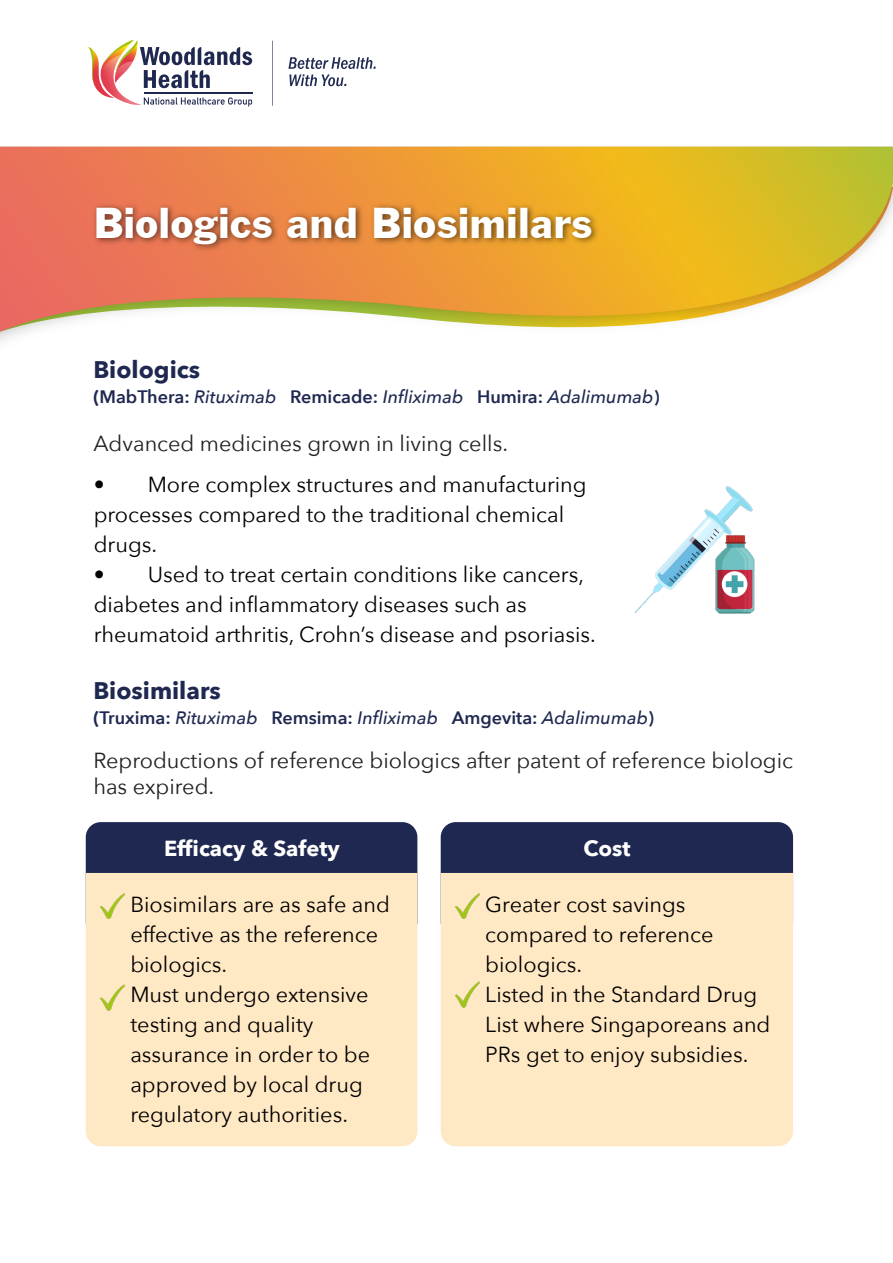
<style>
.page{position:relative;width:893px;height:1263px;background:#fff}
.page>*{position:absolute;margin:0;border:0;box-sizing:border-box;transform-origin:0 0}
.t1{font:45px "Franklin Gothic";color:#fff}
.t2{font:700 24px "Avenir Next";color:#1f2850}
.t3{font:21.75px/30px "Avenir Next";color:#000}
.t4{font:21.75px/26.1px "Avenir Next";color:#231f20}
.t5{font:700 21.75px "Avenir Next";color:#fff}
.t6{font:italic 500 18px "Avenir Next";color:#1f2850}
.s1{font-weight:700;font-style:normal}
.s2{font-weight:600;font-style:normal}
</style>
<div class="page">
<svg style="left:272px;top:41px;width:1px;height:65px"></svg>
<svg style="left:288px;top:57px;width:88px;height:29px"></svg>
<svg style="left:88px;top:40px;width:164px;height:67px"></svg>
<hr style="left:144px;top:92px;width:108px;height:1px;background:#1f284f">
<svg style="left:0;top:147px;width:893px;height:195px"></svg>
<img style="left:86px;top:192px;width:530px;height:67px">
<img style="left:635px;top:486px;width:120px;height:128px">
<div style="left:86px;top:822px;width:331px;height:115px;background:#1f2850;border-radius:15px"></div>
<div style="left:86px;top:873px;width:331px;height:273px;background:#ffe8c4"></div>
<img style="left:92px;top:885px;width:41px;height:41px">
<img style="left:92px;top:977px;width:41px;height:41px">
<div style="left:441px;top:822px;width:352px;height:115px;background:#1f2850;border-radius:15px"></div>
<div style="left:441px;top:873px;width:352px;height:273px;background:#ffe8c4"></div>
<img style="left:447px;top:885px;width:41px;height:41px">
<img style="left:447px;top:974px;width:41px;height:41px">
<h1 class="t1" style="left:94px;top:196px;width:500px">Biologics and Biosimilars</h1>
<p class="t2" style="left:93px;top:349px;width:108px">Biologics</p>
<p class="t6" style="left:93px;top:381px;width:568px"><span class="s1">(</span><span class="s2">MabThera:</span> Rituximab <span class="s2">Remicade:</span> Infliximab <span class="s2">Humira:</span> Adalimumab<span class="s2">)</span></p>
<p class="t4" style="left:93px;top:429px;width:416px">Advanced medicines grown in living cells.</p>
<p class="t3" style="left:94px;top:468px;width:494px">• More complex structures and manufacturing processes compared to the traditional chemical drugs.</p>
<p class="t3" style="left:94px;top:558px;width:504px">• Used to treat certain conditions like cancers, diabetes and inflammatory diseases such as rheumatoid arthritis, Crohn’s disease and psoriasis.</p>
<p class="t2" style="left:93px;top:670px;width:129px">Biosimilars</p>
<p class="t6" style="left:93px;top:702px;width:562px"><span class="s1">(</span><span class="s2">Truxima:</span> Rituximab <span class="s2">Remsima:</span> Infliximab <span class="s2">Amgevita:</span> Adalimumab<span class="s2">)</span></p>
<p class="t4" style="left:93px;top:746px;width:701px">Reproductions of reference biologics after patent of reference biologic has expired.</p>
<p class="t5" style="left:164px;top:829px;width:177px">Efficacy &amp; Safety</p>
<p class="t3" style="left:130px;top:889px;width:261px">Biosimilars are as safe and effective as the reference biologics.<br>Must undergo extensive testing and quality assurance in order to be approved by local drug regulatory authorities.</p>
<p class="t5" style="left:583px;top:829px;width:48px">Cost</p>
<p class="t3" style="left:485px;top:889px;width:287px">Greater cost savings compared to reference biologics.<br>Listed in the Standard Drug<br>List where Singaporeans and<br>PRs get to enjoy subsidies.</p>
</div>
